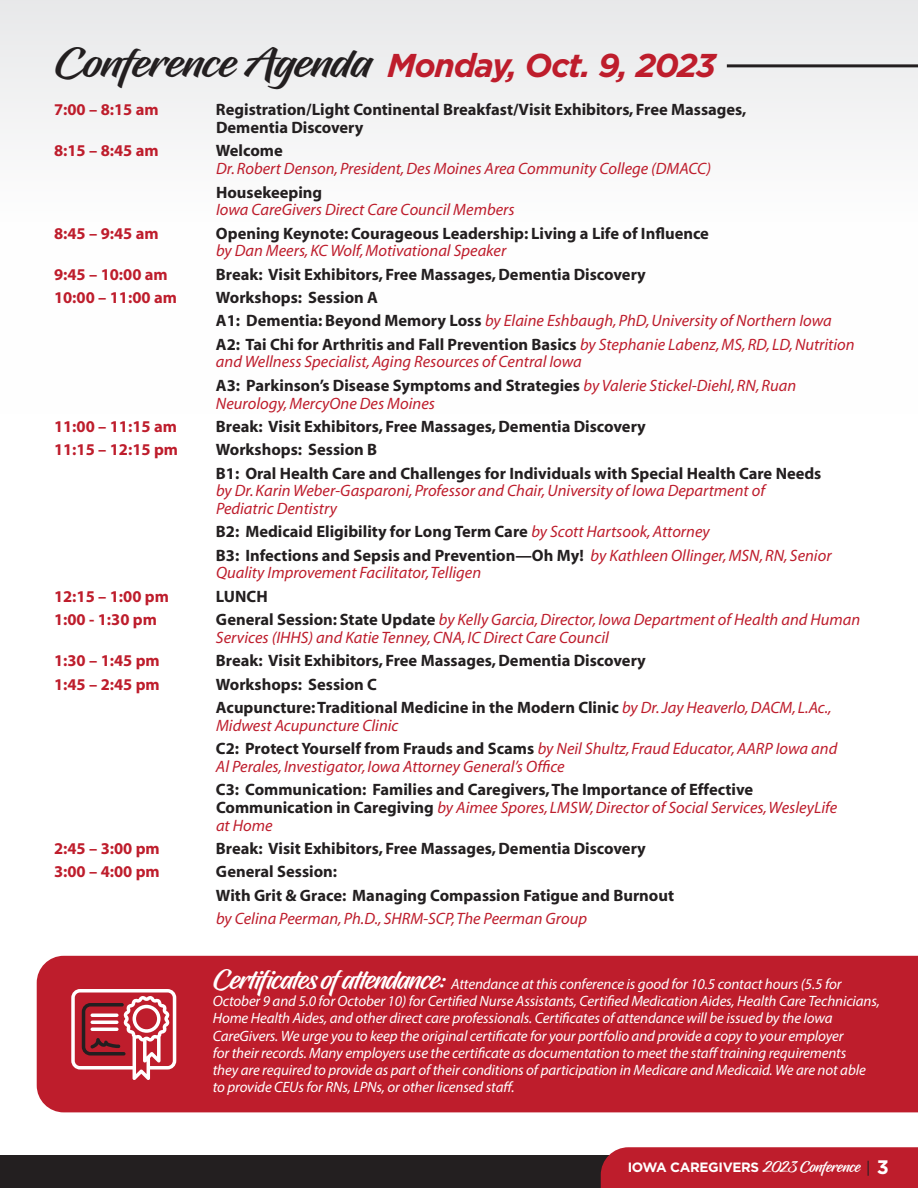
<style>
.page{position:relative;width:918px;height:1188px;background:#fff}
.page>*{position:absolute;margin:0;border:0;box-sizing:border-box;transform-origin:0 0}
.t1{font:italic 700 33px "Gotham";letter-spacing:-.04em;color:#be1d2c}
.t2{font:700 16.5px/23.4px "Myriad";color:#231f20}
.t3{font:italic 16.5px/23.4px "Myriad";color:#be1d2c}
.t4{font:700 16.5px "Myriad";color:#be1d2c}
.t5{font:italic 15px/17.2px "Myriad Pro";letter-spacing:-.01em;color:#fff}
.t6{font:700 13.5px "Gotham";letter-spacing:-.025em;color:#fff}
.s1{font-family:"Hughs";font-weight:400;font-style:normal;font-size:40.5px;color:#231f20}
.s2{font-weight:400;font-style:italic;color:#be1d2c}
.s3{font-weight:700;font-style:normal;color:#231f20}
.s4{font-family:"Hughs";font-style:normal;font-size:27px}
.s5{font-family:"Hughs";font-weight:400;font-size:15px}
.s6{font-family:"Myriad";font-weight:400;font-size:15px;color:#231f20}
.s7{font-size:19.5px}
</style>
<div class="page">
<div style="left:0;top:1155px;width:918px;height:33px;background:#231f20"></div>
<div style="left:601px;top:1147px;width:317px;height:41px;background:#be1d2c"></div>
<div style="left:0;top:0;width:918px;height:414px;background:linear-gradient(to bottom,#ecedee,#fff)"></div>
<div style="left:37px;top:956px;width:881px;height:156px;background:#be1d2c"></div>
<svg style="left:71px;top:989px;width:105px;height:91px"></svg>
<hr style="left:727px;top:64px;width:191px;height:3px;background:#231f20">
<h1 class="t1" style="left:54px;top:43px;width:664px"><span class="s1">Conference Agenda</span> Monday, Oct. 9, 2023</h1>
<p class="t4" style="left:54px;top:101px;width:106px">7:00 – 8:15 am</p>
<p class="t2" style="left:216px;top:102px;width:532px;line-height:17.7px">Registration/Light Continental Breakfast/Visit Exhibitors, Free Massages,<br>Dementia Discovery</p>
<p class="t4" style="left:54px;top:142px;width:106px">8:15 – 8:45 am</p>
<p class="t2" style="left:216px;top:140px;width:68px">Welcome</p>
<p class="t3" style="left:216px;top:158px;width:497px">Dr. Robert Denson, President, Des Moines Area Community College (DMACC)</p>
<p class="t2" style="left:216px;top:181px;width:108px">Housekeeping</p>
<p class="t3" style="left:216px;top:199px;width:300px">Iowa CareGivers Direct Care Council Members</p>
<p class="t4" style="left:54px;top:225px;width:106px">8:45 – 9:45 am</p>
<p class="t2" style="left:216px;top:222px;width:495px">Opening Keynote: Courageous Leadership: Living a Life of Influence</p>
<p class="t3" style="left:216px;top:240px;width:292px">by Dan Meers, KC Wolf, Motivational Speaker</p>
<p class="t4" style="left:54px;top:266px;width:115px">9:45 – 10:00 am</p>
<p class="t2" style="left:216px;top:263px;width:431px">Break: Visit Exhibitors, Free Massages, Dementia Discovery</p>
<p class="t4" style="left:54px;top:289px;width:124px">10:00 – 11:00 am</p>
<p class="t2" style="left:216px;top:286px;width:640px">Workshops: Session A<br>A1: Dementia: Beyond Memory Loss <span class="s2">by Elaine Eshbaugh, PhD, University of Northern Iowa<br></span>A2: Tai Chi for Arthritis and Fall Prevention Basics <span class="s2">by Stephanie Labenz, MS, RD, LD, Nutrition</span></p>
<p class="t3" style="left:216px;top:351px;width:582px">and Wellness Specialist, Aging Resources of Central Iowa<br><span class="s3">A3: Parkinson’s Disease Symptoms and Strategies</span> by Valerie Stickel-Diehl, RN, Ruan</p>
<p class="t3" style="left:216px;top:392px;width:220px">Neurology, MercyOne Des Moines</p>
<p class="t4" style="left:54px;top:418px;width:124px">11:00 – 11:15 am</p>
<p class="t2" style="left:216px;top:415px;width:431px">Break: Visit Exhibitors, Free Massages, Dementia Discovery</p>
<p class="t4" style="left:54px;top:441px;width:126px">11:15 – 12:15 pm</p>
<p class="t2" style="left:216px;top:439px;width:607px">Workshops: Session B<br>B1: Oral Health Care and Challenges for Individuals with Special Health Care Needs</p>
<p class="t3" style="left:216px;top:483px;width:551px;line-height:17.7px">by Dr. Karin Weber-Gasparoni, Professor and Chair, University of Iowa Department of<br>Pediatric Dentistry</p>
<p class="t2" style="left:216px;top:521px;width:617px">B2: Medicaid Eligibility for Long Term Care <span class="s2">by Scott Hartsook, Attorney<br></span>B3: Infections and Sepsis and Prevention—Oh My! <span class="s2">by Kathleen Ollinger, MSN, RN, Senior</span></p>
<p class="t3" style="left:216px;top:562px;width:267px">Quality Improvement Facilitator, Telligen</p>
<p class="t4" style="left:54px;top:588px;width:116px">12:15 – 1:00 pm</p>
<p class="t2" style="left:216px;top:585px;width:53px">LUNCH</p>
<p class="t4" style="left:54px;top:611px;width:104px">1:00 - 1:30 pm</p>
<p class="t3" style="left:216px;top:612px;width:646px;line-height:17.7px"><span class="s3">General Session: State Update</span> by Kelly Garcia, Director, Iowa Department of Health and Human<br>Services (IHHS) and Katie Tenney, CNA, IC Direct Care Council</p>
<p class="t4" style="left:54px;top:652px;width:107px">1:30 – 1:45 pm</p>
<p class="t2" style="left:216px;top:650px;width:431px">Break: Visit Exhibitors, Free Massages, Dementia Discovery</p>
<p class="t4" style="left:54px;top:676px;width:107px">1:45 – 2:45 pm</p>
<p class="t2" style="left:216px;top:673px;width:617px">Workshops: Session C<br>Acupuncture: Traditional Medicine in the Modern Clinic <span class="s2">by Dr. Jay Heaverlo, DACM, L.Ac.,</span></p>
<p class="t3" style="left:216px;top:714px;width:623px">Midwest Acupuncture Clinic<br><span class="s3">C2: Protect Yourself from Frauds and Scams</span> by Neil Shultz, Fraud Educator, AARP Iowa and</p>
<p class="t3" style="left:216px;top:755px;width:350px">Al Perales, Investigator, Iowa Attorney General’s Office</p>
<p class="t2" style="left:216px;top:781px;width:623px;line-height:17.7px">C3: Communication: Families and Caregivers, The Importance of Effective<br>Communication in Caregiving <span class="s2">by Aimee Spores, LMSW, Director of Social Services, WesleyLife at Home</span></p>
<p class="t4" style="left:54px;top:840px;width:107px">2:45 – 3:00 pm</p>
<p class="t2" style="left:216px;top:837px;width:431px">Break: Visit Exhibitors, Free Massages, Dementia Discovery</p>
<p class="t4" style="left:54px;top:863px;width:107px">3:00 – 4:00 pm</p>
<p class="t2" style="left:216px;top:861px;width:460px">General Session:<br>With Grit &amp; Grace: Managing Compassion Fatigue and Burnout</p>
<p class="t3" style="left:216px;top:907px;width:373px">by Celina Peerman, Ph.D., SHRM-SCP, The Peerman Group</p>
<p class="t5" style="left:213px;top:975px;width:669px"><span class="s4">Certificates of attendance:</span> Attendance at this conference is good for 10.5 contact hours (5.5 for October 9 and 5.0 for October 10) for Certified Nurse Assistants, Certified Medication Aides, Health Care Technicians, Home Health Aides, and other direct care professionals. Certificates of attendance will be issued by the Iowa CareGivers. We urge you to keep the original certificate for your portfolio and provide a copy to your employer<br>for their records. Many employers use the certificate as documentation to meet the staff training requirements<br>they are required to provide as part of their conditions of participation in Medicare and Medicaid. We are not able to provide CEUs for RNs, LPNs, or other licensed staff.</p>
<p class="t6" style="left:628px;top:1158px;width:263px">IOWA CAREGIVERS <span class="s5">2023 Conference</span> <span class="s6">|</span> <span class="s7">3</span></p>
</div>
